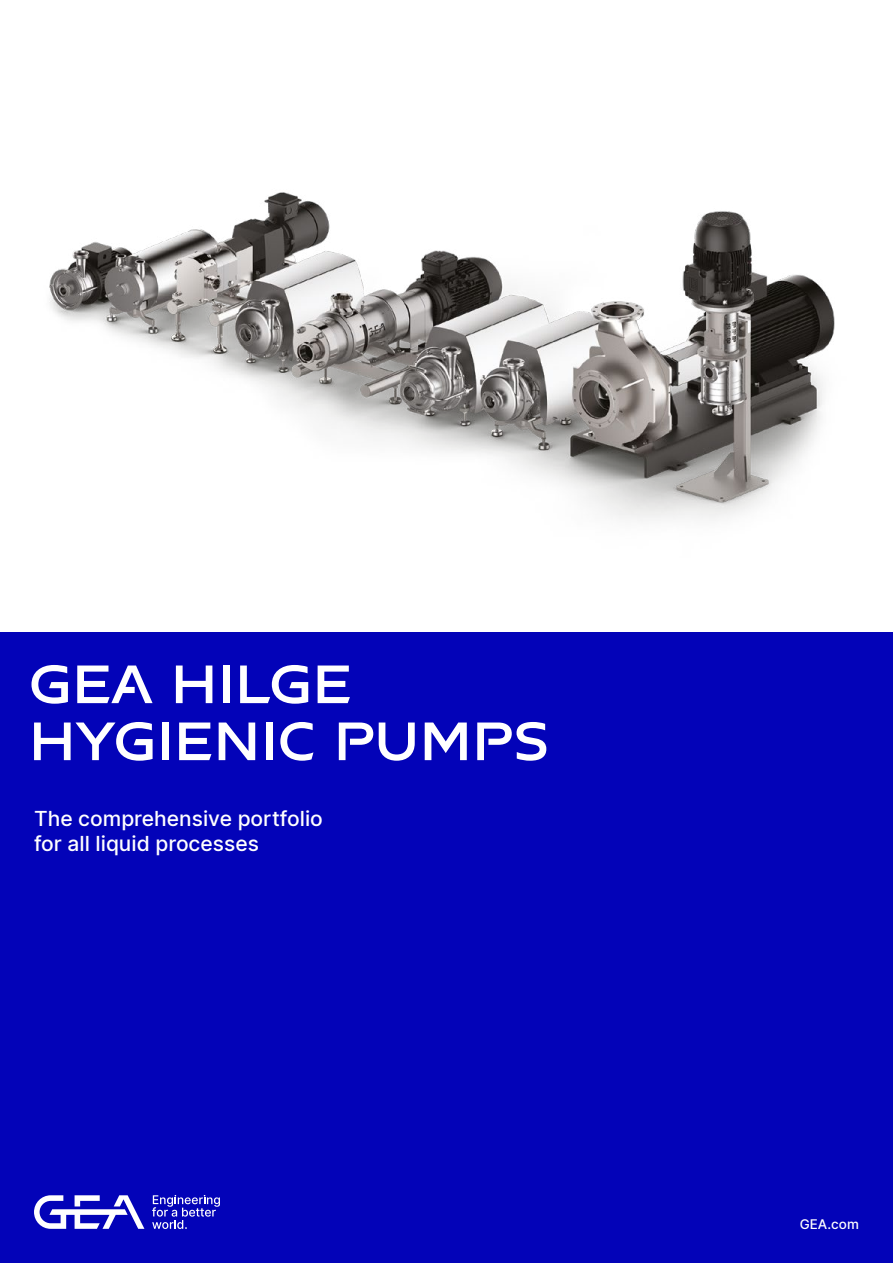
<style>
.page{position:relative;width:893px;height:1263px;background:#0303b8}
.page>*{position:absolute;margin:0;border:0;box-sizing:border-box;transform-origin:0 0}
.t1{font:700 57px/57px "GEA Sans";color:#fff}
.t2{font:500 21px/24.2px "Inter";color:#fff}
.t3{font:500 13.5px "Inter";color:#fff}
</style>
<div class="page">
<div style="left:0;top:0;width:893px;height:631px;background:#fff"></div>
<img style="left:49px;top:192px;width:786px;height:329px">
<svg style="left:34px;top:1195px;width:110px;height:34px"></svg>
<svg style="left:152px;top:1195px;width:68px;height:34px"></svg>
<h1 class="t1" style="left:29px;top:654px;width:522px">GEA HILGE<br>HYGIENIC PUMPS</h1>
<p class="t2" style="left:34px;top:806px;width:290px">The comprehensive portfolio for all liquid processes</p>
<p class="t3" style="left:800px;top:1214px;width:61px">GEA.com</p>
</div>
